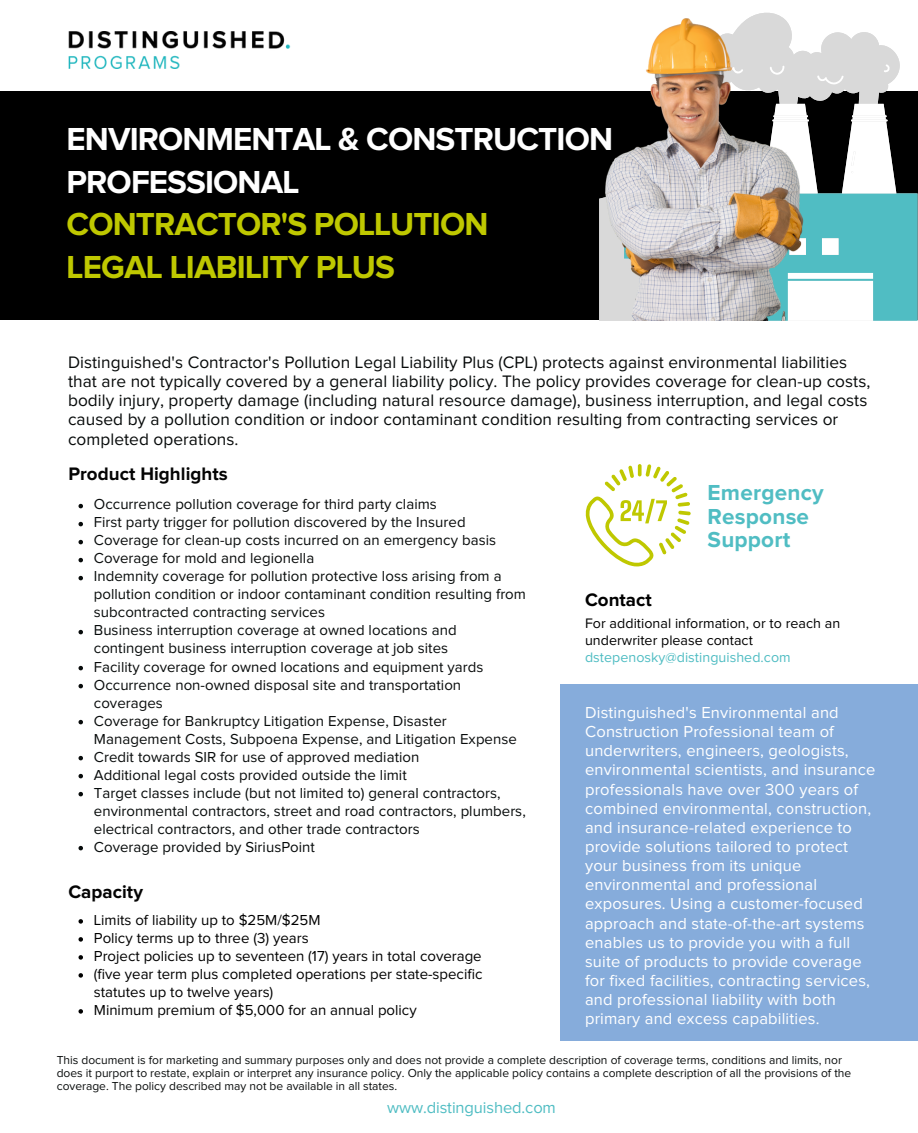
<style>
.page{position:relative;width:918px;height:1133px;background:#fff}
.page>*{position:absolute;margin:0;border:0;box-sizing:border-box;transform-origin:0 0}
.t1{font:700 33px/42.8px "Proxima Nova";letter-spacing:-.025em;color:#bfc800}
.t2{font:700 33px/42.8px "Proxima Nova";letter-spacing:-.025em;color:#fff}
.t3{font:700 22.5px/23.7px "Proxima Nova";letter-spacing:.01em;color:#50bdc3}
.t4{font:700 18.75px "Proxima Nova";letter-spacing:.005em;color:#040404}
.t5{font:700 18.75px "Proxima Nova";color:#000}
.t6{font:17.25px/19.2px "Proxima Nova";letter-spacing:.005em;color:#070a0a}
.t7{font:16.5px/19.2px "Proxima Nova";letter-spacing:.01em;color:#fff}
.t8{font:16.5px "Proxima Nova";letter-spacing:-.005em;color:#50bdc3}
.t9{font:15px/18px "Proxima Nova";letter-spacing:.005em;color:#080b0b}
.t10{font:15px/18px "Proxima Nova";color:#000}
.t11{font:15px/18px "Proxima Nova";letter-spacing:.005em;color:#060a0a}
.t12{font:15px/18px "Proxima Nova";letter-spacing:.005em;color:#070b0a}
.t13{font:15px/18px "Proxima Nova";letter-spacing:.005em;color:#070a0a}
.t14{font:14.25px/16.8px "Proxima Nova";letter-spacing:.005em;color:#000}
.t15{font:14.25px "Proxima Nova";letter-spacing:.005em;color:#50bdc3}
.t16{font:12px/13px "Proxima Nova";color:#0b0e0e}
.s1{color:#070b0b}
</style>
<div class="page">
<img style="left:68px;top:31px;width:223px;height:38px">
<div style="left:0;top:92px;width:918px;height:228px;background:#000"></div>
<div style="left:560px;top:684px;width:358px;height:357px;background:#86acdb"></div>
<svg style="left:585px;top:464px;width:106px;height:102px"></svg>
<svg style="left:599px;top:12px;width:298px;height:309px"></svg>
<svg style="left:810px;top:55px;width:108px;height:266px"></svg>
<img style="left:606px;top:18px;width:204px;height:303px">
<svg style="left:79px;top:504px;width:4px;height:4px"></svg>
<svg style="left:79px;top:522px;width:4px;height:4px"></svg>
<svg style="left:79px;top:540px;width:4px;height:4px"></svg>
<svg style="left:79px;top:558px;width:4px;height:4px"></svg>
<svg style="left:79px;top:576px;width:4px;height:4px"></svg>
<svg style="left:79px;top:630px;width:4px;height:4px"></svg>
<svg style="left:79px;top:666px;width:4px;height:4px"></svg>
<svg style="left:79px;top:684px;width:4px;height:4px"></svg>
<svg style="left:79px;top:720px;width:4px;height:4px"></svg>
<svg style="left:79px;top:756px;width:4px;height:4px"></svg>
<svg style="left:79px;top:774px;width:4px;height:4px"></svg>
<svg style="left:79px;top:792px;width:4px;height:4px"></svg>
<svg style="left:79px;top:846px;width:4px;height:4px"></svg>
<svg style="left:79px;top:919px;width:4px;height:5px"></svg>
<svg style="left:79px;top:937px;width:4px;height:5px"></svg>
<svg style="left:79px;top:955px;width:4px;height:5px"></svg>
<svg style="left:79px;top:973px;width:4px;height:5px"></svg>
<svg style="left:79px;top:1009px;width:4px;height:5px"></svg>
<h1 class="t2" style="left:67px;top:119px;width:548px">ENVIRONMENTAL &amp; CONSTRUCTION<br>PROFESSIONAL</h1>
<h1 class="t1" style="left:67px;top:204px;width:423px">CONTRACTOR'S POLLUTION<br>LEGAL LIABILITY PLUS</h1>
<p class="t6" style="left:68px;top:353px;width:804px">Distinguished's Contractor's Pollution Legal Liability Plus (CPL) protects against environmental liabilities that are not typically covered by a general liability policy. The policy provides coverage for clean-up costs, bodily injury, property damage (including natural resource damage), business interruption, and legal costs caused by a pollution condition or indoor contaminant condition resulting from contracting services or completed operations.</p>
<p class="t4" style="left:68px;top:466px;width:161px">Product Highlights</p>
<h2 class="t3" style="left:708px;top:482px;width:118px">Emergency<br>Response<br>Support</h2>
<p class="t13" style="left:94px;top:496px;width:373px">Occurrence pollution coverage for third party claims<br>First party trigger for pollution discovered by the Insured</p>
<p class="t9" style="left:94px;top:532px;width:404px">Coverage for clean-up costs incurred on an emergency basis<br>Coverage for mold and legionella</p>
<p class="t12" style="left:94px;top:568px;width:434px">Indemnity coverage for pollution protective loss arising from a pollution condition or indoor contaminant condition resulting from subcontracted contracting services</p>
<p class="t9" style="left:94px;top:622px;width:425px"><span class="s1">Business interruption coverage at owned locations and contingent business</span> interruption coverage at job sites<br>Facility coverage for owned locations and equipment yards Occurrence non-owned disposal site and transportation coverages<br>Coverage for Bankruptcy Litigation Expense, Disaster Management Costs, Subpoena Expense, and Litigation Expense Credit towards SIR for use of approved mediation<br>Additional legal costs provided outside the limit</p>
<p class="t11" style="left:94px;top:784px;width:433px">Target classes include (but not limited to) general contractors, environmental contractors, street and road contractors, plumbers, electrical contractors, and other trade contractors<br>Coverage provided by SiriusPoint</p>
<p class="t5" style="left:585px;top:591px;width:68px">Contact</p>
<p class="t14" style="left:585px;top:615px;width:257px">For additional information, or to reach an underwriter please contact</p>
<p class="t15" style="left:585px;top:650px;width:207px">dstepenosky@distinguished.com</p>
<p class="t7" style="left:585px;top:704px;width:292px">Distinguished's Environmental and Construction Professional team of underwriters, engineers, geologists, environmental scientists, and insurance professionals have over 300 years of combined environmental, construction, and insurance-related experience to provide solutions tailored to protect your business from its unique environmental and professional exposures. Using a customer-focused approach and state-of-the-art systems enables us to provide you with a full suite of products to provide coverage for fixed facilities, contracting services, and professional liability with both primary and excess capabilities.</p>
<p class="t4" style="left:68px;top:883px;width:76px">Capacity</p>
<p class="t10" style="left:94px;top:911px;width:390px">Limits of liability up to $25M/$25M<br>Policy terms up to three (3) years<br>Project policies up to seventeen (17) years in total coverage (five year term plus completed operations per state-specific statutes up to twelve years)<br>Minimum premium of $5,000 for an annual policy</p>
<p class="t16" style="left:57px;top:1054px;width:796px">This document is for marketing and summary purposes only and does not provide a complete description of coverage terms, conditions and limits, nor does it purport to restate, explain or interpret any insurance policy. Only the applicable policy contains a complete description of all the provisions of the coverage. The policy described may not be available in all states.</p>
<p class="t8" style="left:387px;top:1100px;width:170px">www.distinguished.com</p>
</div>
